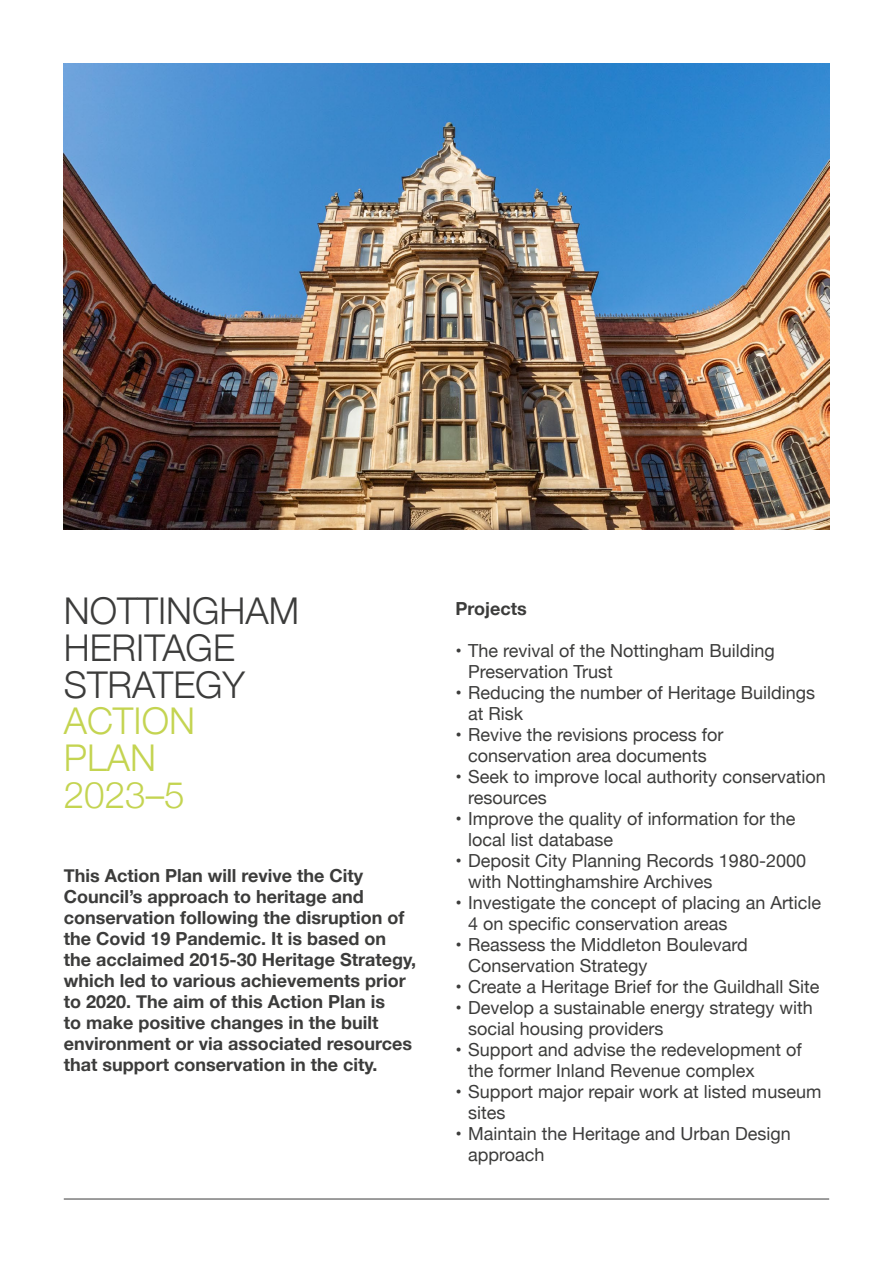
<style>
.page{position:relative;width:893px;height:1263px;background:#fff}
.page>*{position:absolute;margin:0;border:0;box-sizing:border-box;transform-origin:0 0}
.t1{font:300 36.9px/36.9px "Helvetica Neue";color:#3c3c3b}
.t2{font:300 36.9px/36.9px "Helvetica Neue";color:#c4d451}
.t3{font:18px/21px "Helvetica Neue";color:#3c3c3b}
.t4{font:700 18px/21px "Helvetica Neue";color:#3c3c3b}
</style>
<div class="page">
<hr style="left:64px;top:1199px;width:765px;height:1px;background:#3c3c3b">
<img style="left:64px;top:64px;width:765px;height:466px">
<h1 class="t1" style="left:64px;top:589px;width:237px">NOTTINGHAM<br>HERITAGE<br>STRATEGY</h1>
<h1 class="t2" style="left:64px;top:700px;width:133px">ACTION<br>PLAN<br>2023–5</h1>
<p class="t4" style="left:64px;top:865px;width:354px">This Action Plan will revive the City Council’s approach to heritage and conservation following the disruption of the Covid 19 Pandemic. It is based on the acclaimed 2015-30 Heritage Strategy, which led to various achievements prior to 2020. The aim of this Action Plan is<br>to make positive changes in the built environment or via associated resources that support conservation in the city.</p>
<p class="t4" style="left:455px;top:599px;width:73px">Projects</p>
<p class="t3" style="left:468px;top:641px;width:308px;text-indent:-13px">• The revival of the Nottingham Building<br>Preservation Trust</p>
<p class="t3" style="left:468px;top:683px;width:348px;text-indent:-13px">• Reducing the number of Heritage Buildings at Risk</p>
<p class="t3" style="left:455px;top:725px;width:270px;text-align:center">• Revive the revisions process for conservation area documents</p>
<p class="t3" style="left:468px;top:767px;width:359px;text-indent:-13px">• Seek to improve local authority conservation resources</p>
<p class="t3" style="left:468px;top:809px;width:329px;text-indent:-13px">• Improve the quality of information for the local list database</p>
<p class="t3" style="left:468px;top:851px;width:339px;text-indent:-13px">• Deposit City Planning Records 1980-2000 with Nottinghamshire Archives</p>
<p class="t3" style="left:468px;top:893px;width:354px;text-indent:-13px">• Investigate the concept of placing an Article<br>4 on specific conservation areas</p>
<p class="t3" style="left:468px;top:935px;width:281px;text-indent:-13px">• Reassess the Middleton Boulevard<br>Conservation Strategy</p>
<p class="t3" style="left:455px;top:977px;width:366px">• Create a Heritage Brief for the Guildhall Site</p>
<p class="t3" style="left:468px;top:998px;width:346px;text-indent:-13px">• Develop a sustainable energy strategy with social housing providers</p>
<p class="t3" style="left:468px;top:1040px;width:335px;text-indent:-13px">• Support and advise the redevelopment of the former Inland Revenue complex</p>
<p class="t3" style="left:468px;top:1082px;width:355px;text-indent:-13px">• Support major repair work at listed museum sites</p>
<p class="t3" style="left:468px;top:1124px;width:324px;text-indent:-13px">• Maintain the Heritage and Urban Design approach</p>
</div>
